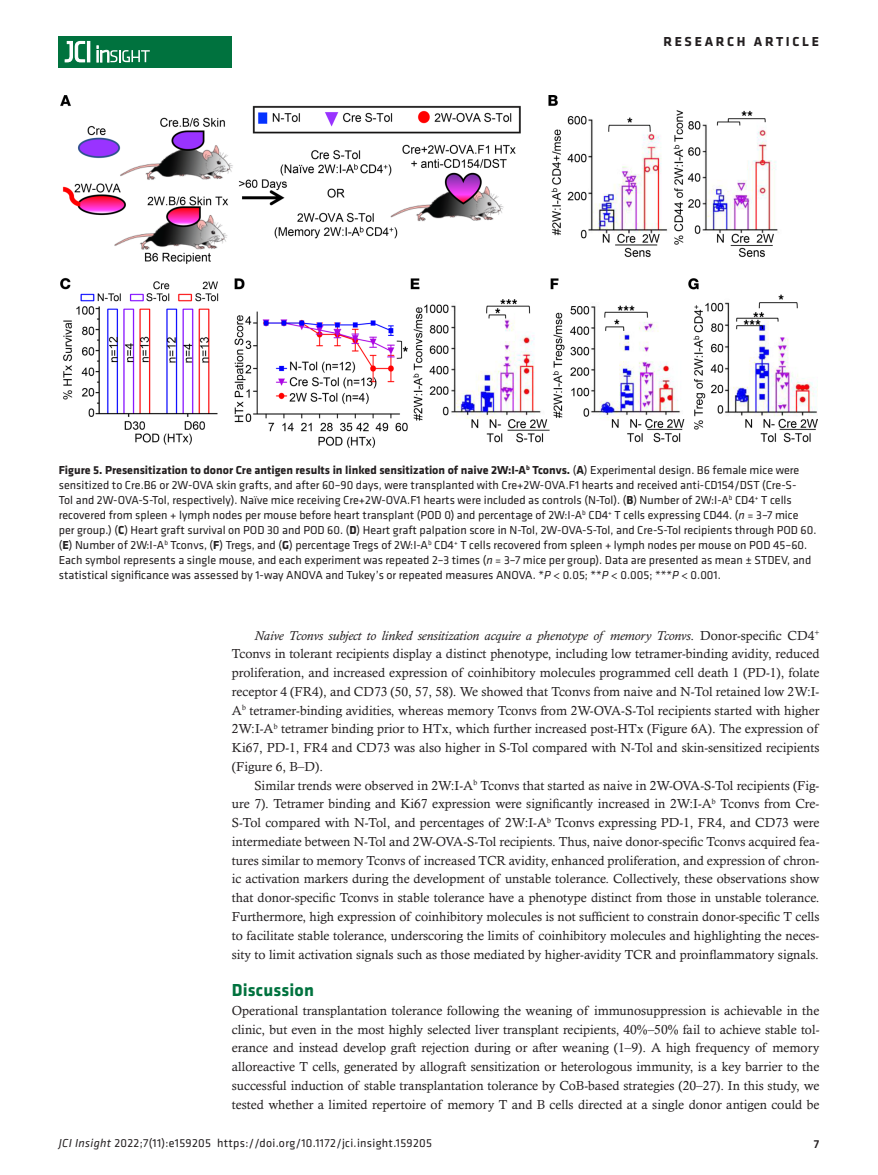
<style>
.page{position:relative;width:878px;height:1175px;background:#fff}
.page>*{position:absolute;margin:0;border:0;box-sizing:border-box;transform-origin:0 0}
.t1{font:700 18px "Klavika";letter-spacing:.01em;color:#00723e}
.t2{font:700 13.5px "Klavika Basic";letter-spacing:.2em;color:#231f20}
.t3{font:13.2px/18.8px "Calisto MT Std";color:#231f20;text-align:justify}
.t4{font:12px/15px "Klavika Basic";color:#231f20}
.t5{font:12px "Klavika Basic";letter-spacing:.025em;color:#231f20}
.t6{font:500 12px "Klavika Basic";color:#231f20}
.s1{font-weight:700}
.s2{font-style:italic}
</style>
<div class="page">
<div style="left:59px;top:36px;width:173px;height:31px;background:#00723e"></div>
<hr style="left:87px;top:41px;width:3px;height:21px;background:#fff">
<svg style="left:64px;top:41px;width:21px;height:22px"></svg>
<svg style="left:97px;top:46px;width:53px;height:16px"></svg>
<img style="left:60px;top:96px;width:757px;height:351px">
<p class="t2" style="left:663px;top:32px;width:157px">RESEARCH ARTICLE</p>
<p class="t4" style="left:59px;top:461px;width:759px"><span class="s1">Figure 5. Presensitization to donor Cre antigen results in linked sensitization of naive 2W:I-A</span><sup>b</sup> <span class="s1">Tconvs.</span> (<span class="s1">A</span>) Experimental design. B6 female mice were sensitized to Cre.B6 or 2W-OVA skin grafts, and after 60–90 days, were transplanted with Cre+2W-OVA.F1 hearts and received anti-CD154/DST (Cre-S-<br>Tol and 2W-OVA-S-Tol, respectively). Naïve mice receiving Cre+2W-OVA.F1 hearts were included as controls (N-Tol). (<span class="s1">B</span>) Number of 2W:I-A<sup>b</sup> CD4<sup>+</sup> T cells recovered from spleen + lymph nodes per mouse before heart transplant (POD 0) and percentage of 2W:I-A<sup>b</sup> CD4<sup>+</sup> T cells expressing CD44. (<span class="s2">n</span> = 3–7 mice per group.) (<span class="s1">C</span>) Heart graft survival on POD 30 and POD 60. (<span class="s1">D</span>) Heart graft palpation score in N-Tol, 2W-OVA-S-Tol, and Cre-S-Tol recipients through POD 60. (<span class="s1">E</span>) Number of 2W:I-A<sup>b</sup> Tconvs, (<span class="s1">F</span>) Tregs, and (<span class="s1">G</span>) percentage Tregs of 2W:I-A<sup>b</sup> CD4<sup>+</sup> T cells recovered from spleen + lymph nodes per mouse on POD 45–60.<br>Each symbol represents a single mouse, and each experiment was repeated 2–3 times (<span class="s2">n</span> = 3–7 mice per group). Data are presented as mean ± STDEV, and statistical significance was assessed by 1-way ANOVA and Tukey’s or repeated measures ANOVA. *<span class="s2">P</span> &lt; 0.05; **<span class="s2">P</span> &lt; 0.005; ***<span class="s2">P</span> &lt; 0.001.</p>
<p class="t3" style="left:232px;top:625px;width:589px;text-indent:23px"><span class="s2">Naive Tconvs subject to linked sensitization acquire a phenotype of memory Tconvs</span>. Donor-specific CD4<sup>+ </sup>Tconvs in tolerant recipients display a distinct phenotype, including low tetramer-binding avidity, reduced proliferation, and increased expression of coinhibitory molecules programmed cell death 1 (PD-1), folate receptor 4 (FR4), and CD73 (50, 57, 58). We showed that Tconvs from naive and N-Tol retained low 2W:I-A<sup>b</sup> tetramer-binding avidities, whereas memory Tconvs from 2W-OVA-S-Tol recipients started with higher 2W:I-A<sup>b</sup> tetramer binding prior to HTx, which further increased post-HTx (Figure 6A). The expression of Ki67, PD-1, FR4 and CD73 was also higher in S-Tol compared with N-Tol and skin-sensitized recipients (Figure 6, B–D).</p>
<p class="t3" style="left:232px;top:775px;width:589px;text-indent:23px">Similar trends were observed in 2W:I-A<sup>b</sup> Tconvs that started as naive in 2W-OVA-S-Tol recipients (Fig&shy;ure 7). Tetramer binding and Ki67 expression were significantly increased in 2W:I-A<sup>b</sup> Tconvs from Cre-S-Tol compared with N-Tol, and percentages of 2W:I-A<sup>b</sup> Tconvs expressing PD-1, FR4, and CD73 were intermediate between N-Tol and 2W-OVA-S-Tol recipients. Thus, naive donor-specific Tconvs acquired fea&shy;tures similar to memory Tconvs of increased TCR avidity, enhanced proliferation, and expression of chron&shy;ic activation markers during the development of unstable tolerance. Collectively, these observations show that donor-specific Tconvs in stable tolerance have a phenotype distinct from those in unstable tolerance.<br>Furthermore, high expression of coinhibitory molecules is not sufficient to constrain donor-specific T cells to facilitate stable tolerance, underscoring the limits of coinhibitory molecules and highlighting the neces&shy;sity to limit activation signals such as those mediated by higher-avidity TCR and proinflammatory signals.</p>
<h1 class="t1" style="left:232px;top:977px;width:84px">Discussion</h1>
<p class="t3" style="left:232px;top:1000px;width:589px">Operational transplantation tolerance following the weaning of immunosuppression is achievable in the clinic, but even in the most highly selected liver transplant recipients, 40%–50% fail to achieve stable tol&shy;erance and instead develop graft rejection during or after weaning (1–9). A high frequency of memory alloreactive T cells, generated by allograft sensitization or heterologous immunity, is a key barrier to the successful induction of stable transplantation tolerance by CoB-based strategies (20–27). In this study, we tested whether a limited repertoire of memory T and B cells directed at a single donor antigen could be</p>
<p class="t5" style="left:59px;top:1135px;width:374px"><span class="s2">JCI Insight</span> 2022;7(11):e159205 https://doi.org/10.1172/jci.insight.159205</p>
<p class="t6" style="left:813px;top:1135px;width:7px">7</p>
</div>
